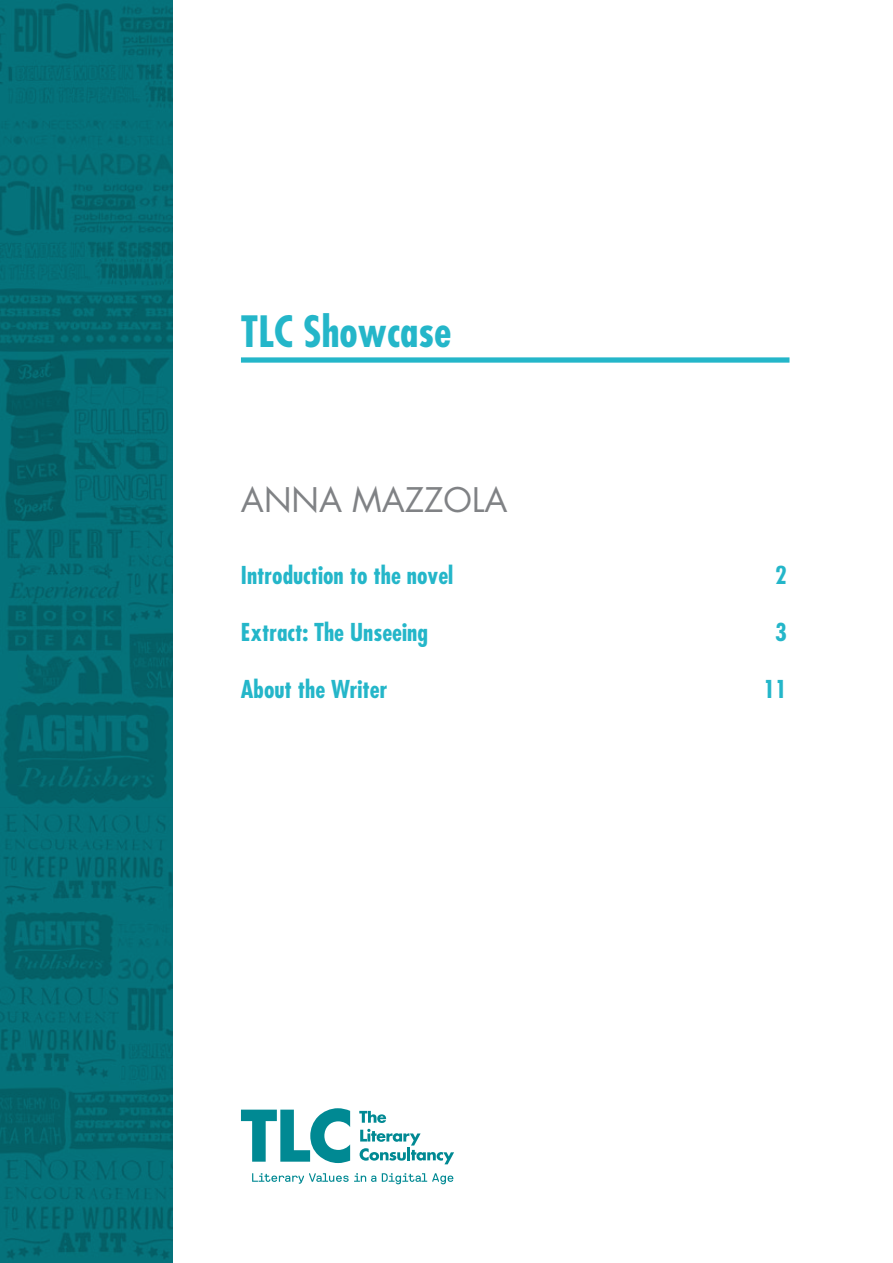
<style>
.page{position:relative;width:893px;height:1263px;background:#fff}
.page>*{position:absolute;margin:0;border:0;box-sizing:border-box;transform-origin:0 0}
.t1{font:700 condensed 42px "Futura Std";color:#24b6c9}
.t2{font:33px "Futura Std";color:#808285}
.t3{font:700 condensed 24px "Futura Std";color:#24b6c9}
</style>
<div class="page">
<svg style="left:241px;top:1108px;width:109px;height:55px"></svg>
<svg style="left:359px;top:1111px;width:27px;height:12px"></svg>
<svg style="left:360px;top:1129px;width:94px;height:35px"></svg>
<svg style="left:252px;top:1173px;width:124px;height:11px"></svg>
<svg style="left:382px;top:1173px;width:71px;height:11px"></svg>
<div style="left:241px;top:357px;width:548px;height:6px;background:#24b6c9"></div>
<svg style="left:0;top:0;width:173px;height:1263px;background:#046b73"></svg>
<h1 class="t1" style="left:241px;top:306px;width:212px">TLC Showcase</h1>
<h2 class="t2" style="left:241px;top:479px;width:268px">ANNA MAZZOLA</h2>
<p class="t3" style="left:241px;top:560px;width:214px">Introduction to the novel</p>
<p class="t3" style="left:775px;top:560px;width:13px">2</p>
<p class="t3" style="left:241px;top:617px;width:188px">Extract: The Unseeing</p>
<p class="t3" style="left:775px;top:617px;width:13px">3</p>
<p class="t3" style="left:241px;top:674px;width:148px">About the Writer</p>
<p class="t3" style="left:763px;top:674px;width:25px">11</p>
</div>
